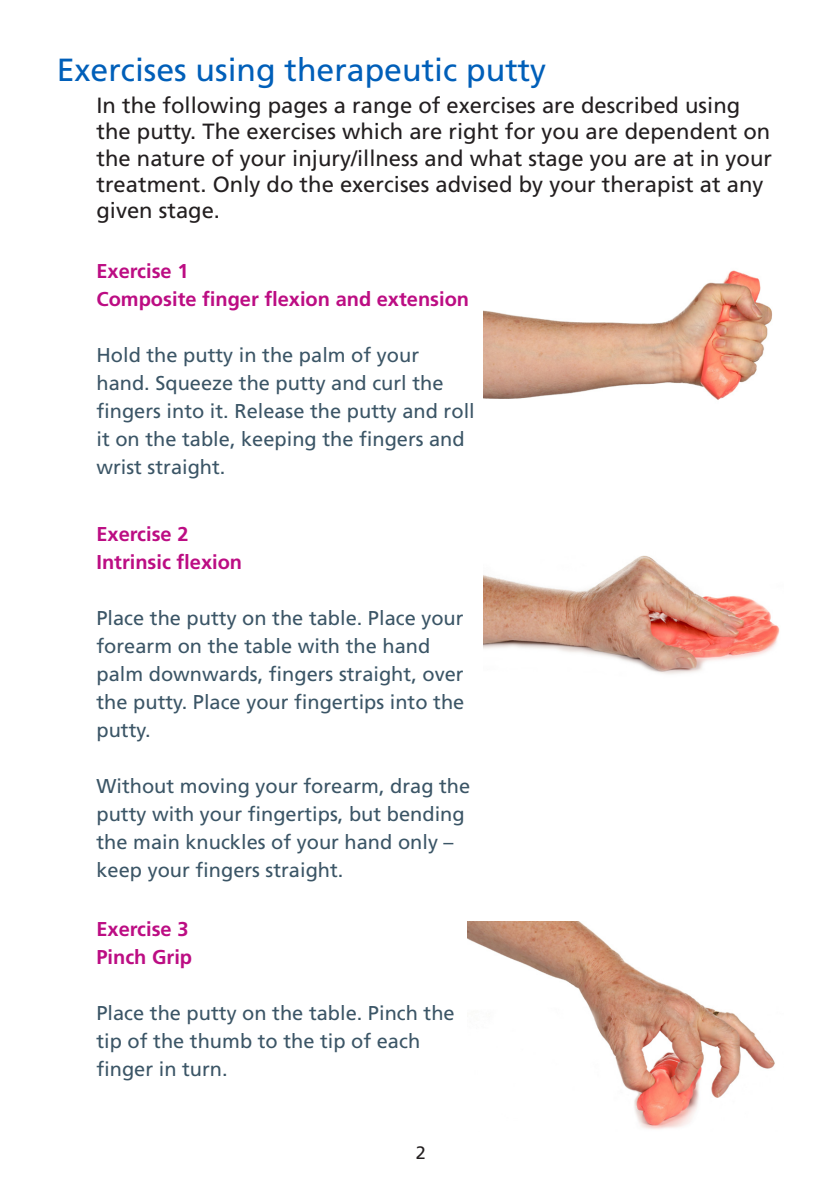
<style>
.page{position:relative;width:840px;height:1191px;background:#fff}
.page>*{position:absolute;margin:0;border:0;box-sizing:border-box;transform-origin:0 0}
.t1{font:32px "Frutiger LT Std";color:#005fb9}
.Body{font:22px/26.4px "Frutiger LT Std";color:#231f20}
.Body-2{font:20px/28px "Frutiger LT Std";color:#3b5566}
.Body-3{font:700 20px "Frutiger LT Std";color:#bc0d83}
.t2{font:18px "Frutiger LT Std";color:#231f20}
</style>
<div class="page">
<img style="left:483px;top:270px;width:289px;height:130px">
<img style="left:483px;top:555px;width:297px;height:119px">
<img style="left:467px;top:921px;width:308px;height:208px">
<p class="t1" style="left:57px;top:51px;width:490px">Exercises using therapeutic putty</p>
<p class="Body" style="left:96px;top:92px;width:676px">In the following pages a range of exercises are described using the putty. The exercises which are right for you are dependent on the nature of your injury/illness and what stage you are at in your treatment. Only do the exercises advised by your therapist at any given stage.</p>
<p class="Body-3" style="left:96px;top:259px;width:93px">Exercise 1</p>
<p class="Body-3" style="left:96px;top:287px;width:374px">Composite finger flexion and extension</p>
<p class="Body-2" style="left:96px;top:341px;width:379px">Hold the putty in the palm of your hand. Squeeze the putty and curl the fingers into it. Release the putty and roll it on the table, keeping the fingers and wrist straight.</p>
<p class="Body-3" style="left:96px;top:522px;width:93px">Exercise 2</p>
<p class="Body-3" style="left:96px;top:550px;width:147px">Intrinsic flexion</p>
<p class="Body-2" style="left:96px;top:604px;width:369px">Place the putty on the table. Place your forearm on the table with the hand palm downwards, fingers straight, over the putty. Place your fingertips into the putty.</p>
<p class="Body-2" style="left:96px;top:772px;width:375px">Without moving your forearm, drag the putty with your fingertips, but bending the main knuckles of your hand only – keep your fingers straight.</p>
<p class="Body-3" style="left:96px;top:917px;width:93px">Exercise 3</p>
<p class="Body-3" style="left:96px;top:945px;width:97px">Pinch Grip</p>
<p class="Body-2" style="left:96px;top:999px;width:359px">Place the putty on the table. Pinch the tip of the thumb to the tip of each finger in turn.</p>
<p class="t2" style="left:415px;top:1142px;width:12px">2</p>
</div>
